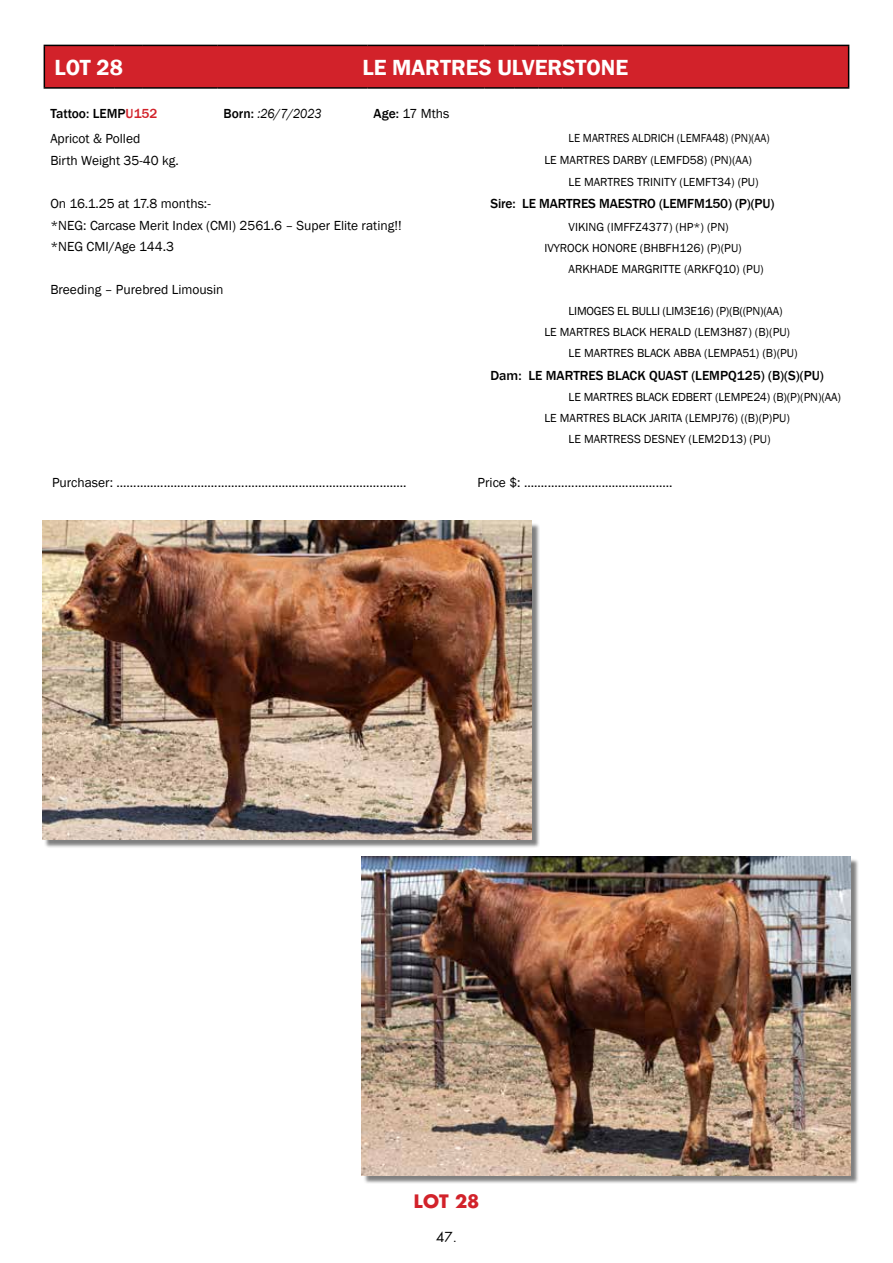
<style>
.page{position:relative;width:893px;height:1263px;background:#fff}
.page>*{position:absolute;margin:0;border:0;box-sizing:border-box;transform-origin:0 0}
.t1{font:600 22.5px "Franklin Gothic";color:#fff}
.t2{font:700 18px "Futura";color:#d2222a}
.t3{font:13.5px "Franklin Gothic";color:#000}
.t4{font:500 13.5px "Franklin Gothic";color:#000}
.t5{font:italic 13.5px "Franklin Gothic";color:#000;scale:.9 1}
.t6{font:13.5px "Futura";color:#000}
.t7{font:12px/21.3px "Franklin Gothic";color:#000}
.t8{font:12px "Franklin Gothic";letter-spacing:-.02em;color:#000}
.t9{font:12px "Franklin Gothic";color:#000;scale:.93 1}
.s1{color:#d2222a}
.s2{font-weight:500;font-style:normal}
.s3{font-weight:500}
</style>
<div class="page">
<div style="left:44px;top:45px;width:805px;height:42px;background:#d2222a"></div>
<hr style="left:563px;top:45px;width:173px;height:1px;background:#000">
<hr style="left:736px;top:45px;width:113px;height:1px;background:#000">
<hr style="left:44px;top:87px;width:70px;height:2px;background:#000">
<hr style="left:114px;top:87px;width:28px;height:2px;background:#000">
<hr style="left:142px;top:87px;width:76px;height:2px;background:#000">
<hr style="left:218px;top:87px;width:149px;height:2px;background:#000">
<hr style="left:367px;top:87px;width:117px;height:2px;background:#000">
<hr style="left:484px;top:87px;width:30px;height:2px;background:#000">
<hr style="left:514px;top:87px;width:24px;height:2px;background:#000">
<hr style="left:538px;top:87px;width:25px;height:2px;background:#000">
<hr style="left:563px;top:87px;width:173px;height:2px;background:#000">
<hr style="left:736px;top:87px;width:113px;height:2px;background:#000">
<div style="left:45px;top:523px;width:495px;height:326px;background:#000;opacity:.5"></div>
<img style="left:43px;top:521px;width:488px;height:319px">
<div style="left:363px;top:858px;width:496px;height:326px;background:#000;opacity:.5"></div>
<img style="left:361px;top:857px;width:489px;height:319px">
<h1 class="t1" style="left:55px;top:53px;width:70px">LOT 28</h1>
<h1 class="t1" style="left:362px;top:53px;width:267px">LE MARTRES ULVERSTONE</h1>
<p class="t4" style="left:50px;top:105px;width:109px">Tattoo: LEMP<span class="s1">U152</span></p>
<p class="t5" style="left:224px;top:105px;width:110px"><span class="s2">Born:</span> :26/7/2023</p>
<p class="t3" style="left:373px;top:105px;width:78px"><span class="s3">Age:</span> 17 Mths</p>
<p class="t3" style="left:50px;top:130px;width:91px">Apricot &amp; Polled</p>
<p class="t9" style="left:569px;top:131px;width:218px">LE MARTRES ALDRICH (LEMFA48) (PN)(AA)</p>
<p class="t3" style="left:50px;top:152px;width:130px">Birth Weight 35-40 kg.</p>
<p class="t7" style="left:569px;top:150px;width:192px;text-indent:-24px">LE MARTRES DARBY (LEMFD58) (PN)(AA)<br>LE MARTRES TRINITY (LEMFT34) (PU)</p>
<p class="t3" style="left:50px;top:195px;width:162px">On 16.1.25 at 17.8 months:-</p>
<p class="t4" style="left:490px;top:195px;width:285px">Sire: LE MARTRES MAESTRO (LEMFM150) (P)(PU)</p>
<p class="t3" style="left:50px;top:217px;width:353px">*NEG: Carcase Merit Index (CMI) 2561.6 – Super Elite rating!!</p>
<p class="t7" style="left:569px;top:216px;width:162px">VIKING (IMFFZ4377) (HP*) (PN)</p>
<p class="t3" style="left:50px;top:238px;width:125px">*NEG CMI/Age 144.3</p>
<p class="t7" style="left:569px;top:237px;width:197px;text-indent:-24px">IVYROCK HONORE (BHBFH126) (P)(PU)<br>ARKHADE MARGRITTE (ARKFQ10) (PU)</p>
<p class="t3" style="left:50px;top:281px;width:175px">Breeding – Purebred Limousin</p>
<p class="t8" style="left:569px;top:303px;width:215px">LIMOGES EL BULLI (LIM3E16) (P)(B((PN)(AA)</p>
<p class="t7" style="left:544px;top:321px;width:247px">LE MARTRES BLACK HERALD (LEM3H87) (B)(PU)</p>
<p class="t7" style="left:569px;top:343px;width:231px">LE MARTRES BLACK ABBA (LEMPA51) (B)(PU)</p>
<p class="t4" style="left:490px;top:367px;width:335px">Dam: LE MARTRES BLACK QUAST (LEMPQ125) (B)(S)(PU)</p>
<p class="t7" style="left:569px;top:386px;width:274px">LE MARTRES BLACK EDBERT (LEMPE24) (B)(P)(PN)(AA)</p>
<p class="t7" style="left:544px;top:408px;width:247px">LE MARTRES BLACK JARITA (LEMPJ76) ((B)(P)PU)</p>
<p class="t7" style="left:569px;top:429px;width:204px">LE MARTRESS DESNEY (LEM2D13) (PU)</p>
<p class="t3" style="left:52px;top:474px;width:356px">Purchaser: ......................................................................................</p>
<p class="t3" style="left:478px;top:474px;width:196px">Price $: ............................................</p>
<h2 class="t2" style="left:413px;top:1188px;width:68px">LOT 28</h2>
<p class="t6" style="left:436px;top:1227px;width:22px">47.</p>
</div>
